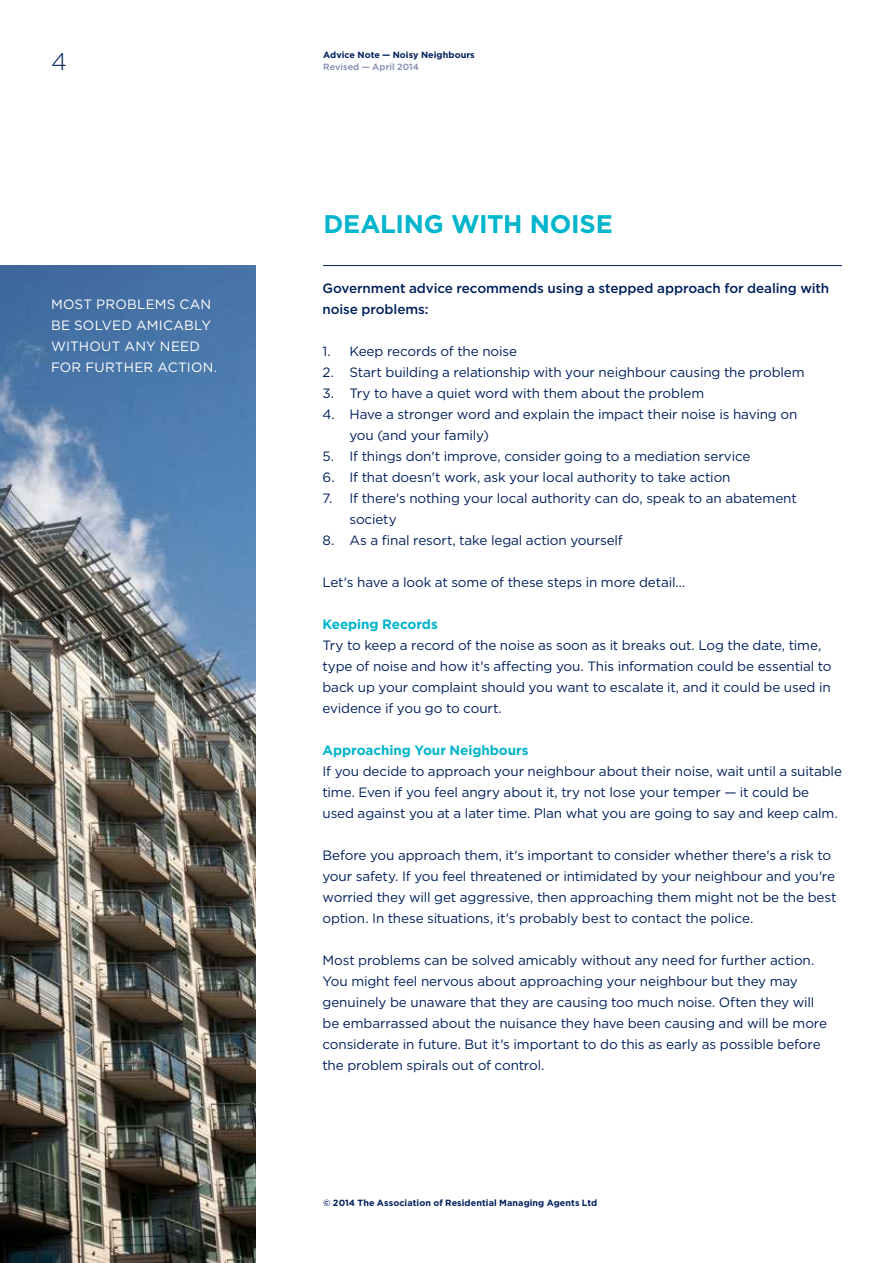
<style>
.page{position:relative;width:893px;height:1263px;background:#fff}
.page>*{position:absolute;margin:0;border:0;box-sizing:border-box;transform-origin:0 0}
.t1{font:700 25.5px "Gotham";letter-spacing:-.01em;color:#00b5cc}
.t2{font:300 24px "Gotham";color:#00205b}
.t3{font:13.5px/21px "Gotham";letter-spacing:-.01em;color:#00205b}
.t4{font:500 13.5px/21px "Gotham";letter-spacing:-.005em;color:#00205b}
.t5{font:13.5px/21px "Gotham";letter-spacing:.015em;color:#fff}
.t6{font:700 13.5px "Gotham";letter-spacing:-.005em;color:#00b5cc}
.t7{font:700 9px "Gotham";letter-spacing:.01em;color:#00205b}
.t8{font:500 9px "Gotham";letter-spacing:.005em;color:#7d85ac}
</style>
<div class="page">
<img style="left:0;top:266px;width:255px;height:997px">
<hr style="left:323px;top:265px;width:519px;height:1px;background:#00205b">
<h2 class="t2" style="left:51px;top:51px;width:17px">4</h2>
<p class="t5" style="left:51px;top:295px;width:168px">MOST PROBLEMS CAN<br>BE SOLVED AMICABLY<br>WITHOUT ANY NEED<br>FOR FURTHER ACTION.</p>
<p class="t7" style="left:323px;top:51px;width:153px">Advice Note — Noisy Neighbours</p>
<p class="t8" style="left:323px;top:63px;width:97px">Revised — April 2014</p>
<h1 class="t1" style="left:324px;top:212px;width:291px">DEALING WITH NOISE</h1>
<p class="t4" style="left:322px;top:278px;width:508px">Government advice recommends using a stepped approach for dealing with noise problems:</p>
<p class="t3" style="left:322px;top:341px;width:196px">1. Keep records of the noise</p>
<p class="t3" style="left:322px;top:362px;width:484px">2. Start building a relationship with your neighbour causing the problem</p>
<p class="t3" style="left:322px;top:383px;width:383px">3. Try to have a quiet word with them about the problem</p>
<p class="t3" style="left:349px;top:404px;width:449px;text-indent:-27px">4. Have a stronger word and explain the impact their noise is having on you (and your family)</p>
<p class="t3" style="left:322px;top:446px;width:429px">5. If things don't improve, consider going to a mediation service</p>
<p class="t3" style="left:322px;top:467px;width:410px">6. If that doesn't work, ask your local authority to take action</p>
<p class="t3" style="left:349px;top:488px;width:449px;text-indent:-27px">7. If there's nothing your local authority can do, speak to an abatement society</p>
<p class="t3" style="left:322px;top:530px;width:302px">8. As a final resort, take legal action yourself</p>
<p class="t3" style="left:322px;top:572px;width:364px">Let's have a look at some of these steps in more detail…</p>
<p class="t6" style="left:322px;top:618px;width:117px">Keeping Records</p>
<p class="t3" style="left:322px;top:635px;width:511px">Try to keep a record of the noise as soon as it breaks out. Log the date, time, type of noise and how it's affecting you. This information could be essential to back up your complaint should you want to escalate it, and it could be used in evidence if you go to court.</p>
<p class="t6" style="left:322px;top:744px;width:208px">Approaching Your Neighbours</p>
<p class="t3" style="left:322px;top:761px;width:521px">If you decide to approach your neighbour about their noise, wait until a suitable time. Even if you feel angry about it, try not lose your temper — it could be used against you at a later time. Plan what you are going to say and keep calm.</p>
<p class="t3" style="left:322px;top:845px;width:516px">Before you approach them, it's important to consider whether there's a risk to your safety. If you feel threatened or intimidated by your neighbour and you're worried they will get aggressive, then approaching them might not be the best option. In these situations, it's probably best to contact the police.</p>
<p class="t3" style="left:322px;top:950px;width:506px">Most problems can be solved amicably without any need for further action.<br>You might feel nervous about approaching your neighbour but they may genuinely be unaware that they are causing too much noise. Often they will be embarrassed about the nuisance they have been causing and will be more considerate in future. But it's important to do this as early as possible before the problem spirals out of control.</p>
<p class="t7" style="left:323px;top:1199px;width:276px">© 2014 The Association of Residential Managing Agents Ltd</p>
</div>
